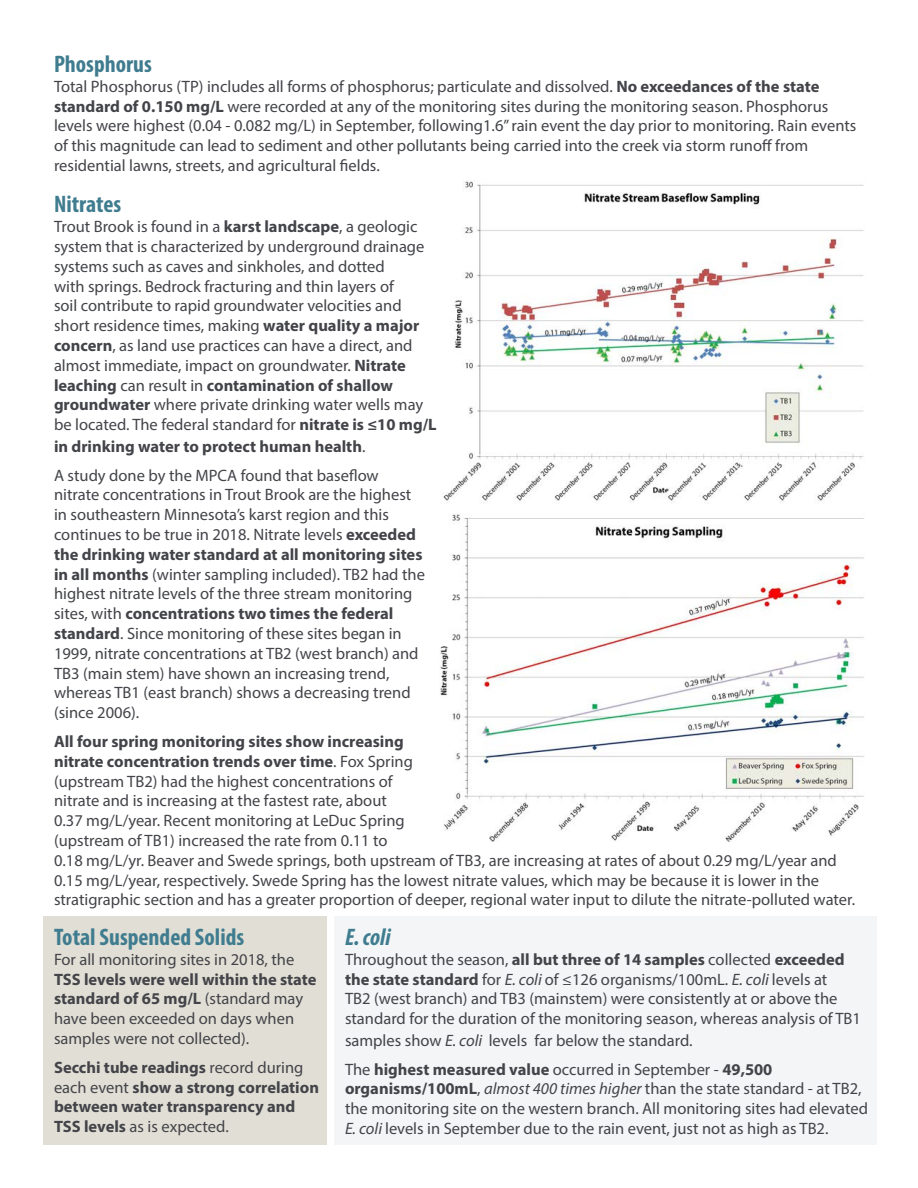
<style>
.page{position:relative;width:918px;height:1188px;background:#fff}
.page>*{position:absolute;margin:0;border:0;box-sizing:border-box;transform-origin:0 0}
.t1{font:700 condensed 24px "Myriad Pro";color:#3f7c8f}
.t2{font:italic 700 condensed 24px "Myriad Pro";color:#3f7c8f}
.t3{font:16.5px/19.8px "Myriad Pro";color:#434449}
.t4{font:700 16.5px/19.8px "Myriad Pro";color:#434449}
.s1{font-weight:700}
.s2{font-weight:400}
.s3{font-style:italic}
</style>
<div class="page">
<div style="left:334px;top:916px;width:543px;height:229px;background:#f3f5f6"></div>
<div style="left:44px;top:916px;width:283px;height:229px;background:#e1ded5"></div>
<img style="left:443px;top:181px;width:421px;height:321px">
<img style="left:440px;top:514px;width:424px;height:327px">
<p class="t1" style="left:54px;top:49px;width:99px">Phosphorus</p>
<p class="t3" style="left:54px;top:76px;width:804px">Total Phosphorus (TP) includes all forms of phosphorus; particulate and dissolved. <span class="s1">No exceedances of the state standard of 0.150 mg/L</span> were recorded at any of the monitoring sites during the monitoring season. Phosphorus levels were highest (0.04 - 0.082 mg/L) in September, following1.6” rain event the day prior to monitoring. Rain events of this magnitude can lead to sediment and other pollutants being carried into the creek via storm runoff from residential lawns, streets, and agricultural fields.</p>
<p class="t1" style="left:54px;top:189px;width:69px">Nitrates</p>
<p class="t3" style="left:54px;top:217px;width:384px">Trout Brook is found in a <span class="s1">karst landscape</span>, a geologic system that is characterized by underground drainage systems such as caves and sinkholes, and dotted<br>with springs. Bedrock fracturing and thin layers of<br>soil contribute to rapid groundwater velocities and short residence times, making <span class="s1">water quality a major concern</span>, as land use practices can have a direct, and almost immediate, impact on groundwater. <span class="s1">Nitrate leaching</span> can result in <span class="s1">contamination of shallow groundwater</span> where private drinking water wells may be located. The federal standard for <span class="s1">nitrate is ≤10 mg/L</span></p>
<p class="t4" style="left:54px;top:436px;width:313px">in drinking water to protect human health<span class="s2">.</span></p>
<p class="t3" style="left:54px;top:465px;width:372px">A study done by the MPCA found that baseflow nitrate concentrations in Trout Brook are the highest in southeastern Minnesota’s karst region and this continues to be true in 2018. Nitrate levels <span class="s1">exceeded the drinking water standard at all monitoring sites in all months</span> (winter sampling included). TB2 had the highest nitrate levels of the three stream monitoring sites, with <span class="s1">concentrations two times the federal standard</span>. Since monitoring of these sites began in 1999, nitrate concentrations at TB2 (west branch) and TB3 (main stem) have shown an increasing trend, whereas TB1 (east branch) shows a decreasing trend (since 2006).</p>
<p class="t3" style="left:54px;top:731px;width:803px"><span class="s1">All four spring monitoring sites show increasing<br>nitrate concentration trends over time</span>. Fox Spring<br>(upstream TB2) had the highest concentrations of<br>nitrate and is increasing at the fastest rate, about<br>0.37 mg/L/year. Recent monitoring at LeDuc Spring<br>(upstream of TB1) increased the rate from 0.11 to<br>0.18 mg/L/yr. Beaver and Swede springs, both upstream of TB3, are increasing at rates of about 0.29 mg/L/year and 0.15 mg/L/year, respectively. Swede Spring has the lowest nitrate values, which may be because it is lower in the stratigraphic section and has a greater proportion of deeper, regional water input to dilute the nitrate-polluted water.</p>
<p class="t1" style="left:54px;top:922px;width:192px">Total Suspended Solids</p>
<p class="t3" style="left:54px;top:949px;width:264px">For all monitoring sites in 2018, the <span class="s1">TSS levels were well within the state standard of 65 mg/L</span> (standard may have been exceeded on days when samples were not collected).</p>
<p class="t4" style="left:54px;top:1057px;width:267px">Secchi tube readings <span class="s2">record during each event</span> show a strong correlation between water transparency and<br>TSS levels <span class="s2">as is expected.</span></p>
<p class="t2" style="left:345px;top:922px;width:47px">E. coli</p>
<p class="t3" style="left:345px;top:949px;width:518px">Throughout the season, <span class="s1">all but three of 14 samples</span> collected <span class="s1">exceeded the state standard</span> for <span class="s3">E. coli</span> of ≤126 organisms/100mL. <span class="s3">E. coli</span> levels at<br>TB2 (west branch) and TB3 (mainstem) were consistently at or above the standard for the duration of the monitoring season, whereas analysis of TB1</p>
<p class="t3" style="left:345px;top:1030px;width:349px">samples show <span class="s3">E. coli</span> levels far below the standard.</p>
<p class="t3" style="left:345px;top:1059px;width:525px">The <span class="s1">highest measured value</span> occurred in September - <span class="s1">49,500 organisms/100mL</span>, <span class="s3">almost 400 times higher</span> than the state standard - at TB2, the monitoring site on the western branch. All monitoring sites had elevated <span class="s3">E. coli</span> levels in September due to the rain event, just not as high as TB2.</p>
</div>
